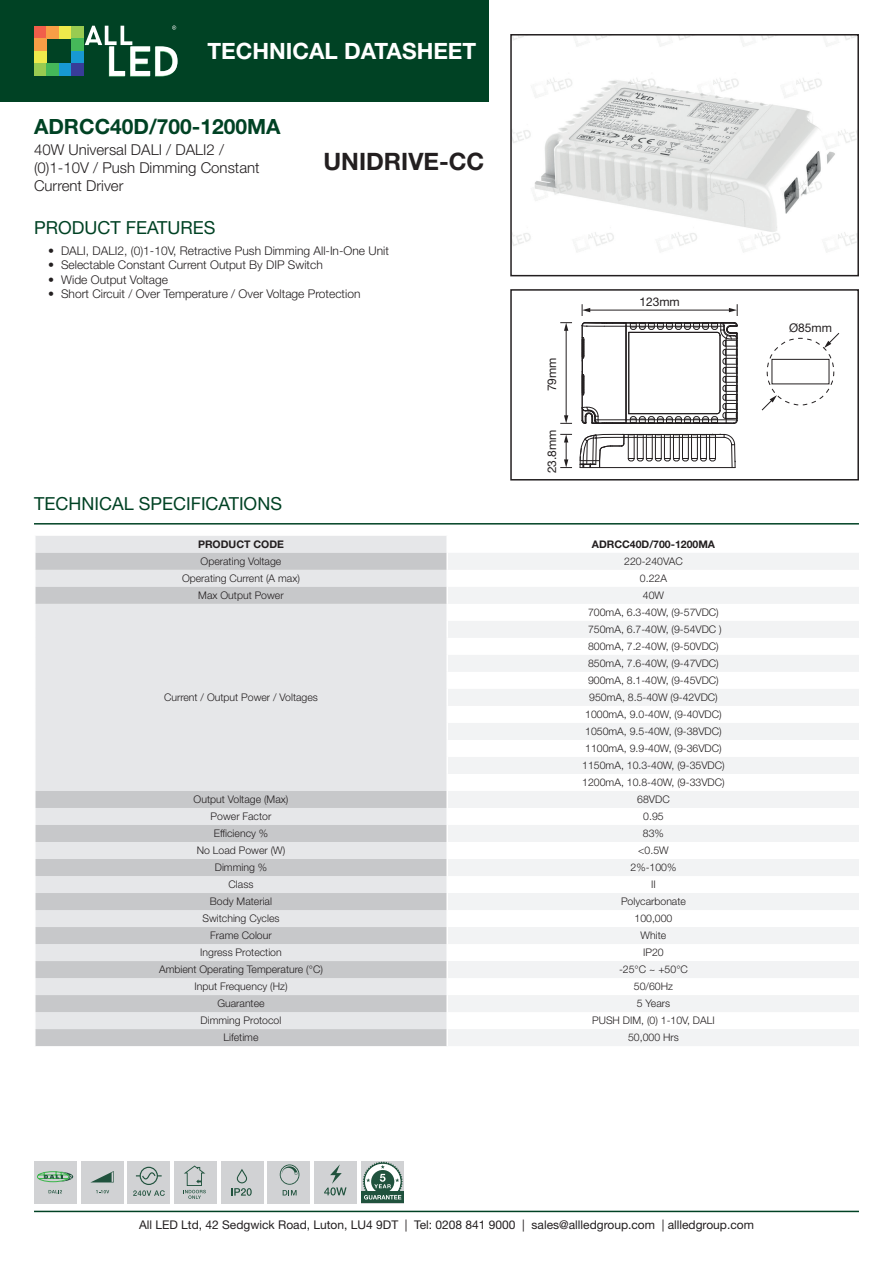
<style>
.page{position:relative;width:893px;height:1263px;background:#fff}
.page>*{position:absolute;margin:0;border:0;box-sizing:border-box;transform-origin:0 0}
.t1{font:700 24px "Helvetica Neue LT Std";color:#231f20}
.t2{font:700 22.5px "Helvetica Neue LT Std";color:#fff}
.t3{font:700 21px "Helvetica Neue LT Std";color:#004224}
.t4{font:18px "Helvetica Neue LT Std";color:#004224}
.t5{font:300 15px/18px "Helvetica Neue LT Std";color:#231f20}
.t6{font:300 12px "Helvetica Neue LT Std";color:#231f20}
.t7{font:12px "Helvetica Neue LT Std";color:#231f20}
.t8{font:300 10.5px/17px "Helvetica Neue LT Std";color:#231f20;text-align:center}
.t9{font:700 10.5px "Helvetica Neue LT Std";color:#231f20}
</style>
<div class="page">
<div style="left:0;top:0;width:489px;height:102px;background:#004224"></div>
<svg style="left:85px;top:26px;width:93px;height:51px"></svg>
<div style="left:34px;top:26px;width:12px;height:13px;background:#f15e4a"></div>
<div style="left:46px;top:26px;width:13px;height:13px;background:#f89e46"></div>
<div style="left:59px;top:26px;width:12px;height:13px;background:#eeea4b"></div>
<div style="left:34px;top:39px;width:12px;height:12px;background:#f89e46"></div>
<div style="left:34px;top:51px;width:12px;height:13px;background:#eeea4b"></div>
<div style="left:34px;top:64px;width:12px;height:12px;background:#99cb51"></div>
<div style="left:46px;top:64px;width:13px;height:12px;background:#45b859"></div>
<div style="left:59px;top:64px;width:12px;height:12px;background:#1799d3"></div>
<div style="left:71px;top:26px;width:13px;height:13px;background:#99cb51"></div>
<div style="left:71px;top:39px;width:13px;height:12px;background:#45b859"></div>
<div style="left:71px;top:51px;width:13px;height:13px;background:#1799d3"></div>
<div style="left:71px;top:64px;width:13px;height:12px;background:#383c98"></div>
<hr style="left:34px;top:1211px;width:825px;height:1px;background:#004224">
<hr style="left:34px;top:523px;width:825px;height:1px;background:#004224">
<img style="left:513px;top:37px;width:343px;height:216px">
<div style="left:510px;top:34px;width:349px;height:242px;border:2px solid #231f20"></div>
<hr style="left:589px;top:310px;width:141px;height:1px;background:#231f20">
<svg style="left:582px;top:304px;width:8px;height:12px"></svg>
<svg style="left:729px;top:304px;width:9px;height:12px"></svg>
<hr style="left:566px;top:329px;width:1px;height:88px;background:#231f20">
<svg style="left:560px;top:322px;width:12px;height:9px"></svg>
<svg style="left:560px;top:415px;width:12px;height:9px"></svg>
<svg style="left:560px;top:434px;width:12px;height:34px"></svg>
<div style="left:767px;top:338px;width:67px;height:67px;border:1px dashed #231f20;border-radius:50%"></div>
<div style="left:772px;top:359px;width:57px;height:25px;border:1px solid #231f20"></div>
<svg style="left:761px;top:395px;width:16px;height:16px"></svg>
<svg style="left:824px;top:333px;width:16px;height:15px"></svg>
<svg style="left:581px;top:322px;width:157px;height:102px"></svg>
<svg style="left:579px;top:433px;width:157px;height:35px"></svg>
<div style="left:510px;top:289px;width:349px;height:191px;border:2px solid #231f20"></div>
<div style="left:36px;top:536px;width:410px;height:17px;background:#e6e7e9"></div>
<svg style="left:36px;top:553px;width:410px;height:493px;fill:#e6e7e9"></svg>
<svg style="left:448px;top:553px;width:411px;height:493px;fill:#f2f3f4"></svg>
<svg style="left:35px;top:536px;width:1px;height:510px"></svg>
<svg style="left:446px;top:536px;width:1px;height:510px"></svg>
<div style="left:361px;top:1161px;width:43px;height:42px;background:#d1d2d4"></div>
<div style="left:361px;top:1191px;width:43px;height:12px;background:#20523d"></div>
<svg style="left:363px;top:1161px;width:40px;height:39px"></svg>
<div style="left:221px;top:1161px;width:42px;height:42px;background:#d1d2d4"></div>
<svg style="left:231px;top:1169px;width:21px;height:27px"></svg>
<div style="left:174px;top:1161px;width:43px;height:42px;background:#d1d2d4"></div>
<svg style="left:183px;top:1165px;width:23px;height:34px"></svg>
<div style="left:128px;top:1161px;width:42px;height:42px;background:#d1d2d4"></div>
<svg style="left:133px;top:1167px;width:32px;height:29px"></svg>
<div style="left:268px;top:1161px;width:42px;height:42px;background:#d1d2d4"></div>
<svg style="left:280px;top:1164px;width:19px;height:31px"></svg>
<div style="left:81px;top:1161px;width:42px;height:42px;background:#d1d2d4"></div>
<svg style="left:91px;top:1171px;width:23px;height:11px"></svg>
<svg style="left:96px;top:1190px;width:13px;height:3px"></svg>
<div style="left:315px;top:1161px;width:42px;height:42px;background:#d1d2d4"></div>
<svg style="left:324px;top:1164px;width:23px;height:31px"></svg>
<div style="left:34px;top:1161px;width:43px;height:42px;background:#d1d2d4"></div>
<svg style="left:37px;top:1171px;width:36px;height:11px"></svg>
<svg style="left:49px;top:1190px;width:13px;height:3px"></svg>
<h2 class="t2" style="left:207px;top:37px;width:270px">TECHNICAL DATASHEET</h2>
<h3 class="t3" style="left:34px;top:114px;width:248px">ADRCC40D/700-1200MA</h3>
<h3 class="t5" style="left:34px;top:140px;width:227px">40W Universal DALI / DALI2 / (0)1-10V / Push Dimming Constant<br>Current Driver</h3>
<h3 class="t4" style="left:34px;top:217px;width:183px">PRODUCT FEATURES</h3>
<h1 class="t1" style="left:324px;top:147px;width:162px">UNIDRIVE-CC</h1>
<p class="t6" style="left:48px;top:243px;width:342px">• DALI, DALI2, (0)1-10V, Retractive Push Dimming All-In-One Unit</p>
<p class="t6" style="left:48px;top:258px;width:276px">• Selectable Constant Current Output By DIP Switch</p>
<p class="t6" style="left:48px;top:272px;width:121px">• Wide Output Voltage</p>
<p class="t6" style="left:48px;top:286px;width:314px">• Short Circuit / Over Temperature / Over Voltage Protection</p>
<h3 class="t4" style="left:34px;top:493px;width:249px">TECHNICAL SPECIFICATIONS</h3>
<p class="t7" style="left:545px;top:391px;width:35px;rotate:-90deg">79mm</p>
<p class="t7" style="left:545px;top:473px;width:45px;rotate:-90deg">23.8mm</p>
<p class="t7" style="left:639px;top:294px;width:42px">123mm</p>
<p class="t9" style="left:198px;top:538px;width:87px">PRODUCT CODE</p>
<p class="t9" style="left:592px;top:538px;width:125px">ADRCC40D/700-1200MA</p>
<p class="t8" style="left:201px;top:553px;width:82px">Operating Voltage</p>
<p class="t8" style="left:624px;top:553px;width:60px">220-240VAC</p>
<p class="t8" style="left:182px;top:570px;width:119px">Operating Current (A max)</p>
<p class="t8" style="left:640px;top:570px;width:29px">0.22A</p>
<p class="t8" style="left:198px;top:587px;width:87px">Max Output Power</p>
<p class="t8" style="left:643px;top:587px;width:23px">40W</p>
<p class="t8" style="left:164px;top:689px;width:155px">Current / Output Power / Voltages</p>
<p class="t8" style="left:582px;top:604px;width:144px">700mA, 6.3-40W, (9-57VDC)<br>750mA, 6.7-40W, (9-54VDC )<br>800mA, 7.2-40W, (9-50VDC)<br>850mA, 7.6-40W, (9-47VDC)<br>900mA, 8.1-40W, (9-45VDC)<br>950mA, 8.5-40W (9-42VDC)<br>1000mA, 9.0-40W, (9-40VDC)<br>1050mA, 9.5-40W, (9-38VDC)<br>1100mA, 9.9-40W, (9-36VDC)<br>1150mA, 10.3-40W, (9-35VDC)<br>1200mA, 10.8-40W, (9-33VDC)</p>
<p class="t8" style="left:194px;top:791px;width:96px">Output Voltage (Max)</p>
<p class="t8" style="left:637px;top:791px;width:34px">68VDC</p>
<p class="t8" style="left:211px;top:808px;width:62px">Power Factor</p>
<p class="t8" style="left:643px;top:808px;width:22px">0.95</p>
<p class="t8" style="left:214px;top:825px;width:56px">Efficiency %</p>
<p class="t8" style="left:643px;top:825px;width:23px">83%</p>
<p class="t8" style="left:197px;top:842px;width:90px">No Load Power (W)</p>
<p class="t8" style="left:638px;top:842px;width:32px">&lt;0.5W</p>
<p class="t8" style="left:215px;top:859px;width:54px">Dimming %</p>
<p class="t8" style="left:630px;top:859px;width:47px">2%-100%</p>
<p class="t8" style="left:229px;top:876px;width:26px">Class</p>
<p class="t8" style="left:651px;top:876px;width:6px">II</p>
<p class="t8" style="left:210px;top:893px;width:64px">Body Material</p>
<p class="t8" style="left:621px;top:893px;width:66px">Polycarbonate</p>
<p class="t8" style="left:202px;top:910px;width:79px">Switching Cycles</p>
<p class="t8" style="left:634px;top:910px;width:39px">100,000</p>
<p class="t8" style="left:210px;top:927px;width:63px">Frame Colour</p>
<p class="t8" style="left:641px;top:927px;width:27px">White</p>
<p class="t8" style="left:200px;top:944px;width:83px">Ingress Protection</p>
<p class="t8" style="left:643px;top:944px;width:22px">IP20</p>
<p class="t8" style="left:159px;top:961px;width:165px">Ambient Operating Temperature (°C)</p>
<p class="t8" style="left:619px;top:961px;width:70px">-25°C ~ +50°C</p>
<p class="t8" style="left:194px;top:978px;width:95px">Input Frequency (Hz)</p>
<p class="t8" style="left:634px;top:978px;width:41px">50/60Hz</p>
<p class="t8" style="left:217px;top:995px;width:49px">Guarantee</p>
<p class="t8" style="left:637px;top:995px;width:35px">5 Years</p>
<p class="t8" style="left:201px;top:1012px;width:82px">Dimming Protocol</p>
<p class="t8" style="left:592px;top:1012px;width:124px">PUSH DIM, (0) 1-10V, DALI</p>
<p class="t8" style="left:223px;top:1029px;width:36px">Lifetime</p>
<p class="t8" style="left:628px;top:1029px;width:52px">50,000 Hrs</p>
<p class="t7" style="left:789px;top:321px;width:44px">Ø85mm</p>
<p class="t7" style="left:139px;top:1217px;width:616px">All LED Ltd, 42 Sedgwick Road, Luton, LU4 9DT | Tel: 0208 841 9000 | sales@allledgroup.com | allledgroup.com</p>
</div>
